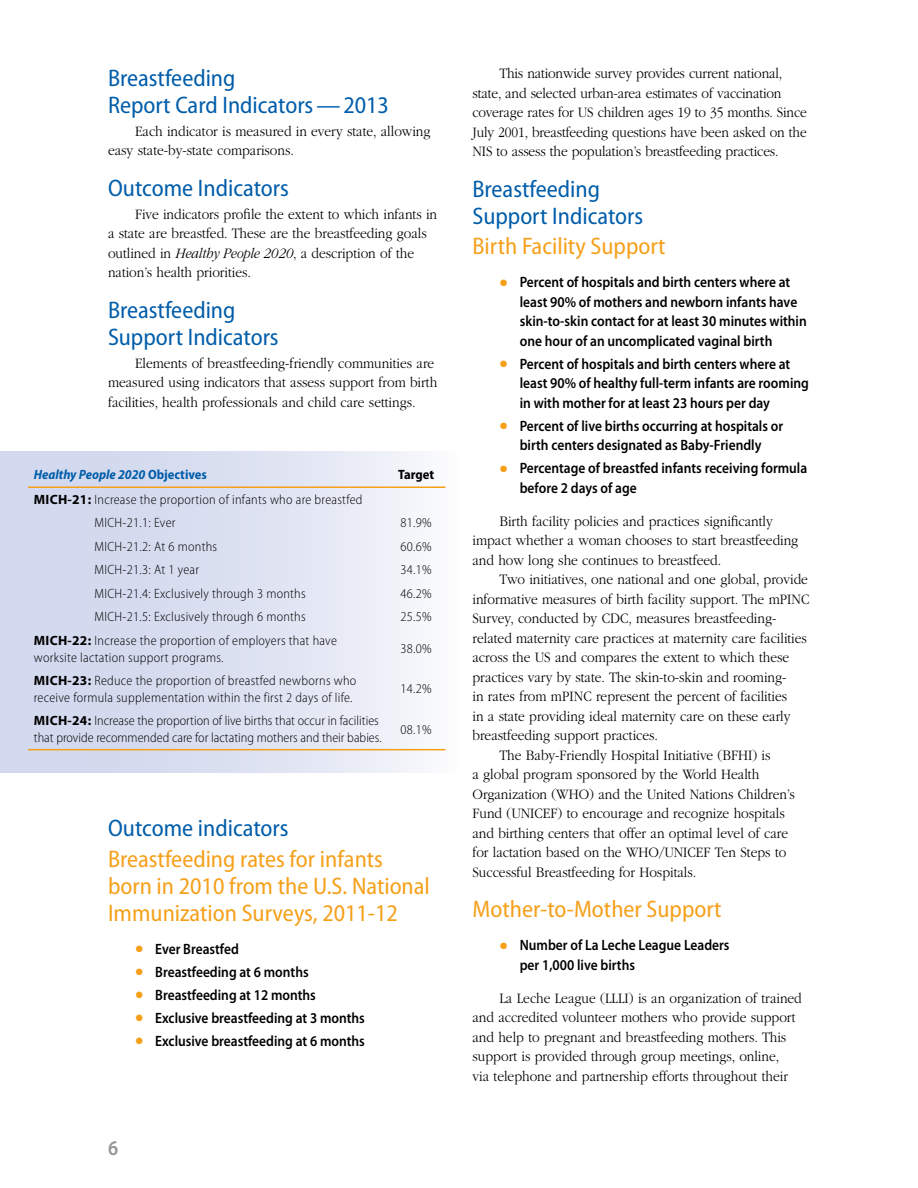
<style>
.page{position:relative;width:918px;height:1188px;background:#fff}
.page>*{position:absolute;margin:0;border:0;box-sizing:border-box;transform-origin:0 0}
.t1{font:semi-condensed 24px/27px "Myriad Pro";color:#005daa}
.t2{font:semi-condensed 24px/27px "Myriad Pro";color:#f6a01a}
.t3{font:600 21px "Myriad Pro";color:#939598;scale:.9 1}
.t4{font:300 15px/19.5px "ITC Garamond Std";color:#000;scale:.9 1}
.t5{font:600 15px/19.5px "Myriad Pro";color:#000;scale:.9 1}
.TD_Table__Data_FL{font:300 semi-condensed 13.5px/16.5px "Myriad Pro";letter-spacing:.02em;color:#000}
.TD_Table__Data_FL-2{font:300 semi-condensed 13.5px/16.5px "Myriad Pro";color:#000}
.TH_Table__Column_Hea{font:italic 700 semi-condensed 13.5px "Myriad Pro";color:#005daa}
.TH_Table__Column_Hea-2{font:700 semi-condensed 13.5px "Myriad Pro";color:#000}
.s1{font-style:italic}
.s2{font-style:normal}
.s3{font-weight:700;font-stretch:normal}
</style>
<div class="page">
<div style="left:0;top:451px;width:459px;height:322px;background:linear-gradient(to right,#cbd2eb,#f4f6fb)"></div>
<hr style="left:28px;top:749px;width:359px;height:1px;background:#f6a01a">
<hr style="left:387px;top:749px;width:59px;height:1px;background:#f6a01a">
<hr style="left:28px;top:486px;width:359px;height:2px;background:#f6a01a">
<hr style="left:387px;top:486px;width:59px;height:2px;background:#f6a01a">
<h2 class="t1" style="left:108px;top:64px;width:282px">Breastfeeding<br>Report Card Indicators—2013</h2>
<p class="t4" style="left:108px;top:121px;width:360px;text-indent:27px">Each indicator is measured in every state, allowing easy state-by-state comparisons.</p>
<h2 class="t1" style="left:108px;top:174px;width:182px">Outcome Indicators</h2>
<p class="t4" style="left:108px;top:204px;width:367px;text-indent:27px">Five indicators profile the extent to which infants in a state are breastfed. These are the breastfeeding goals outlined in <span class="s1">Healthy People 2020</span>, a description of the nation’s health priorities.</p>
<h2 class="t1" style="left:108px;top:297px;width:172px">Breastfeeding<br>Support Indicators</h2>
<p class="t4" style="left:108px;top:353px;width:367px;text-indent:27px">Elements of breastfeeding-friendly communities are measured using indicators that assess support from birth facilities, health professionals and child care settings.</p>
<p class="TH_Table__Column_Hea" style="left:34px;top:467px;width:175px">Healthy People 2020 <span class="s2">Objectives</span></p>
<p class="TH_Table__Column_Hea-2" style="left:398px;top:467px;width:38px">Target</p>
<p class="TD_Table__Data_FL" style="left:34px;top:492px;width:330px"><span class="s3">MICH-21:</span> Increase the proportion of infants who are breastfed</p>
<p class="TD_Table__Data_FL" style="left:95px;top:515px;width:82px">MICH-21.1: Ever</p>
<p class="TD_Table__Data_FL" style="left:400px;top:515px;width:33px">81.9%</p>
<p class="TD_Table__Data_FL" style="left:95px;top:538px;width:124px">MICH-21.2: At 6 months</p>
<p class="TD_Table__Data_FL" style="left:400px;top:538px;width:33px">60.6%</p>
<p class="TD_Table__Data_FL" style="left:95px;top:562px;width:106px">MICH-21.3: At 1 year</p>
<p class="TD_Table__Data_FL" style="left:400px;top:562px;width:33px">34.1%</p>
<p class="TD_Table__Data_FL" style="left:95px;top:585px;width:213px">MICH-21.4: Exclusively through 3 months</p>
<p class="TD_Table__Data_FL" style="left:400px;top:585px;width:33px">46.2%</p>
<p class="TD_Table__Data_FL" style="left:95px;top:609px;width:213px">MICH-21.5: Exclusively through 6 months</p>
<p class="TD_Table__Data_FL" style="left:400px;top:609px;width:33px">25.5%</p>
<p class="TD_Table__Data_FL" style="left:34px;top:633px;width:305px"><span class="s3">MICH-22:</span> Increase the proportion of employers that have worksite lactation support programs.</p>
<p class="TD_Table__Data_FL" style="left:400px;top:641px;width:33px">38.0%</p>
<p class="TD_Table__Data_FL" style="left:34px;top:673px;width:324px"><span class="s3">MICH-23:</span> Reduce the proportion of breastfed newborns who receive formula supplementation within the first 2 days of life.</p>
<p class="TD_Table__Data_FL" style="left:400px;top:681px;width:33px">14.2%</p>
<p class="TD_Table__Data_FL-2" style="left:34px;top:713px;width:349px"><span class="s3">MICH-24:</span> Increase the proportion of live births that occur in facilities that provide recommended care for lactating mothers and their babies.</p>
<p class="TD_Table__Data_FL" style="left:400px;top:722px;width:33px">08.1%</p>
<h2 class="t1" style="left:108px;top:815px;width:182px">Outcome indicators</h2>
<h3 class="t2" style="left:108px;top:846px;width:323px">Breastfeeding rates for infants born in 2010 from the U.S. National<br>Immunization Surveys, 2011-12</h3>
<p class="t5" style="left:155px;top:939px;width:94px">Ever Breastfed</p>
<p class="t5" style="left:155px;top:962px;width:172px">Breastfeeding at 6 months</p>
<p class="t5" style="left:155px;top:985px;width:180px">Breastfeeding at 12 months</p>
<p class="t5" style="left:155px;top:1008px;width:234px">Exclusive breastfeeding at 3 months</p>
<p class="t5" style="left:155px;top:1031px;width:234px">Exclusive breastfeeding at 6 months</p>
<h2 class="t3" style="left:108px;top:1135px;width:13px">6</h2>
<p class="t4" style="left:472px;top:64px;width:373px;text-indent:27px">This nationwide survey provides current national, state, and selected urban-area estimates of vaccination coverage rates for US children ages 19 to 35 months. Since July 2001, breastfeeding questions have been asked on the NIS to assess the population’s breastfeeding practices.</p>
<h2 class="t1" style="left:472px;top:176px;width:172px">Breastfeeding<br>Support Indicators</h2>
<h3 class="t2" style="left:472px;top:233px;width:195px">Birth Facility Support</h3>
<p class="t5" style="left:520px;top:272px;width:320px">Percent of hospitals and birth centers where at least 90% of mothers and newborn infants have skin-to-skin contact for at least 30 minutes within one hour of an uncomplicated vaginal birth</p>
<p class="t5" style="left:520px;top:353px;width:323px">Percent of hospitals and birth centers where at least 90% of healthy full-term infants are rooming in with mother for at least 23 hours per day</p>
<p class="t5" style="left:520px;top:415px;width:294px">Percent of live births occurring at hospitals or birth centers designated as Baby-Friendly</p>
<p class="t5" style="left:520px;top:458px;width:321px">Percentage of breastfed infants receiving formula before 2 days of age</p>
<p class="t4" style="left:472px;top:511px;width:364px;text-indent:27px">Birth facility policies and practices significantly impact whether a woman chooses to start breastfeeding and how long she continues to breastfeed.</p>
<p class="t4" style="left:472px;top:570px;width:376px;text-indent:27px">Two initiatives, one national and one global, provide informative measures of birth facility support. The mPINC Survey, conducted by CDC, measures breastfeeding&shy;related maternity care practices at maternity care facilities across the US and compares the extent to which these practices vary by state. The skin-to-skin and rooming-<br>in rates from mPINC represent the percent of facilities<br>in a state providing ideal maternity care on these early breastfeeding support practices.</p>
<p class="t4" style="left:472px;top:745px;width:360px;text-indent:27px">The Baby-Friendly Hospital Initiative (BFHI) is<br>a global program sponsored by the World Health Organization (WHO) and the United Nations Children’s Fund (UNICEF) to encourage and recognize hospitals and birthing centers that offer an optimal level of care for lactation based on the WHO/UNICEF Ten Steps to Successful Breastfeeding for Hospitals.</p>
<h3 class="t2" style="left:472px;top:896px;width:251px">Mother-to-Mother Support</h3>
<p class="t5" style="left:520px;top:935px;width:235px">Number of La Leche League Leaders per 1,000 live births</p>
<p class="t4" style="left:472px;top:988px;width:367px;text-indent:27px">La Leche League (LLLI) is an organization of trained and accredited volunteer mothers who provide support and help to pregnant and breastfeeding mothers. This support is provided through group meetings, online,<br>via telephone and partnership efforts throughout their</p>
</div>
